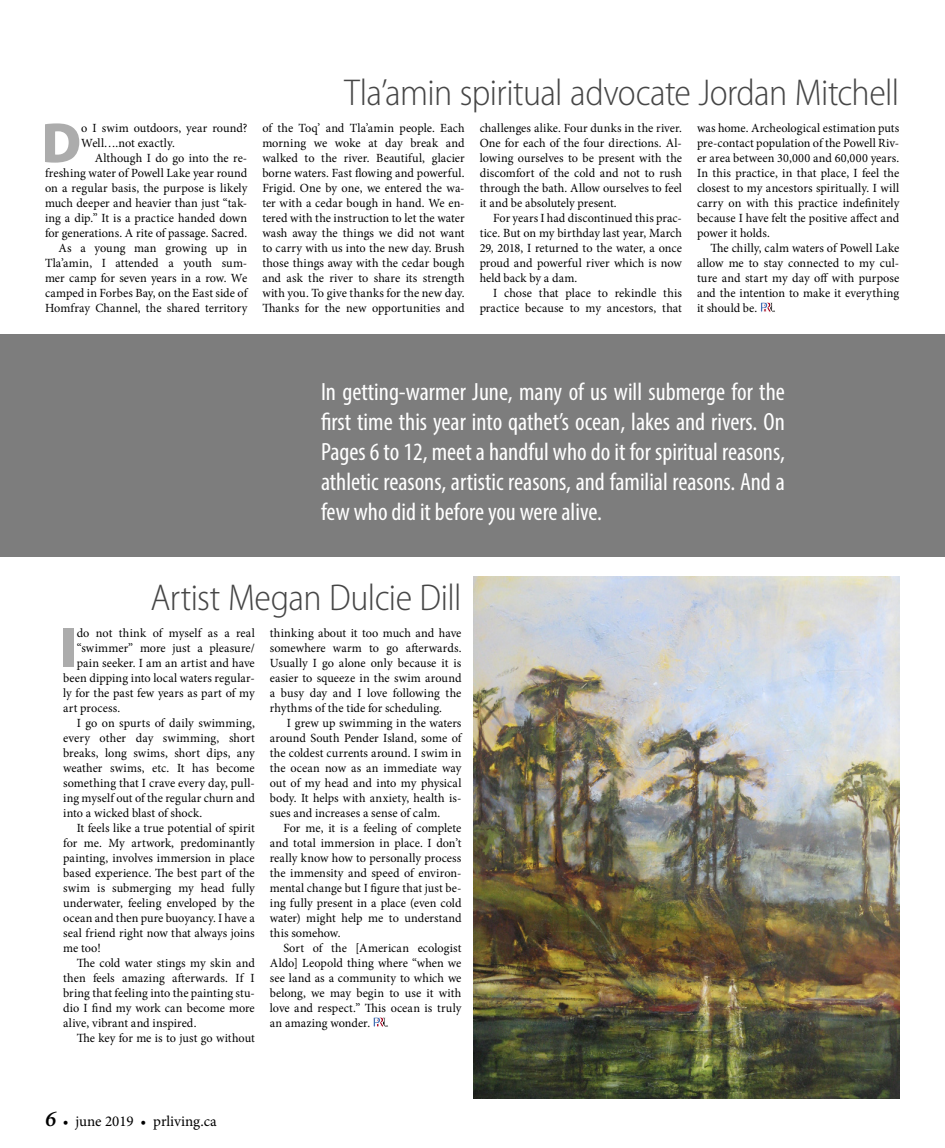
<style>
.page{position:relative;width:945px;height:1148px;background:#fff}
.page>*{position:absolute;margin:0;border:0;box-sizing:border-box;transform-origin:0 0}
.First_paragraph_drop{font:900 57px "Myriad Pro";color:#acacac}
.Headline_30{font:300 semi-condensed 37.5px "Myriad Pro";letter-spacing:-.015em;color:#464646}
.Lead-In_Graph{font:condensed 25px/30px "Myriad Pro";color:#fff;text-align:justify}
.t1{font:15px "Minion Pro";color:#000}
.Body_Copy{font:12.5px/15px "Minion Pro";letter-spacing:.005em;color:#000;text-align:justify}
.First_paragraph_drop-2{font:12.5px/15px "Minion Pro";letter-spacing:.005em;color:#000}
.s1{font-weight:600;font-style:italic;font-size:22.5px}
</style>
<div class="page">
<svg style="left:760px;top:302px;width:15px;height:10px"></svg>
<img style="left:474px;top:577px;width:426px;height:521px">
<svg style="left:373px;top:1017px;width:15px;height:10px"></svg>
<div style="left:0;top:334px;width:945px;height:223px;background:#7d7d7d"></div>
<p class="First_paragraph_drop" style="left:42px;top:111px;width:41px">D</p>
<p class="First_paragraph_drop-2" style="left:81px;top:121px;width:168px">o I swim outdoors, year round?<br>Well….not exactly.</p>
<p class="Body_Copy" style="left:45px;top:151px;width:204px;text-indent:50px">Although I do go into the re&shy;freshing water of Powell Lake year round on a regular basis, the purpose is likely much deeper and heavier than just “tak&shy;ing a dip.” It is a practice handed down for generations. A rite of passage. Sacred.</p>
<p class="Body_Copy" style="left:45px;top:241px;width:204px;text-indent:13px">As a young man growing up in Tla’amin, I attended a youth sum&shy;mer camp for seven years in a row. We camped in Forbes Bay, on the East side of Homfray Channel, the shared territory</p>
<p class="Headline_30" style="left:344px;top:72px;width:557px">Tla’amin spiritual advocate Jordan Mitchell</p>
<p class="Body_Copy" style="left:262px;top:121px;width:204px">of the Toq’ and Tla’amin people. Each morning we woke at day break and walked to the river. Beautiful, glacier borne waters. Fast flowing and powerful.<br>Frigid. One by one, we entered the wa&shy;ter with a cedar bough in hand. We en&shy;tered with the instruction to let the water wash away the things we did not want to carry with us into the new day. Brush those things away with the cedar bough and ask the river to share its strength with you. To give thanks for the new day.<br>Thanks for the new opportunities and</p>
<p class="Body_Copy" style="left:480px;top:121px;width:204px">challenges alike. Four dunks in the river.<br>One for each of the four directions. Al&shy;lowing ourselves to be present with the discomfort of the cold and not to rush through the bath. Allow ourselves to feel it and be absolutely present.</p>
<p class="Body_Copy" style="left:480px;top:211px;width:204px;text-indent:13px">For years I had discontinued this prac&shy;tice. But on my birthday last year, March 29, 2018, I returned to the water, a once proud and powerful river which is now held back by a dam.</p>
<p class="Body_Copy" style="left:480px;top:286px;width:204px;text-align:right">I chose that place to rekindle this practice because to my ancestors, that</p>
<p class="Body_Copy" style="left:697px;top:121px;width:204px">was home. Archeological estimation puts pre-contact population of the Powell Riv&shy;er area between 30,000 and 60,000 years.<br>In this practice, in that place, I feel the closest to my ancestors spiritually. I will carry on with this practice indefinitely because I have felt the positive affect and power it holds.</p>
<p class="Body_Copy" style="left:697px;top:241px;width:204px;text-indent:13px">The chilly, calm waters of Powell Lake allow me to stay connected to my cul&shy;ture and start my day off with purpose and the intention to make it everything it should be.</p>
<p class="Lead-In_Graph" style="left:321px;top:377px;width:465px">In getting-warmer June, many of us will submerge for the first time this year into qathet’s ocean, lakes and rivers. On Pages 6 to 12, meet a handful who do it for spiritual reasons, athletic reasons, artistic reasons, and familial reasons. And a few who did it before you were alive.</p>
<p class="Headline_30" style="left:150px;top:577px;width:312px">Artist Megan Dulcie Dill</p>
<p class="First_paragraph_drop" style="left:60px;top:615px;width:19px">I</p>
<p class="First_paragraph_drop-2" style="left:77px;top:625px;width:180px">do not think of myself as a real</p>
<p class="First_paragraph_drop-2" style="left:77px;top:640px;width:180px">“swimmer” more just a pleasure/</p>
<p class="First_paragraph_drop-2" style="left:77px;top:655px;width:180px">pain seeker. I am an artist and have</p>
<p class="First_paragraph_drop-2" style="left:63px;top:670px;width:193px">been dipping into local waters regular-</p>
<p class="First_paragraph_drop-2" style="left:63px;top:685px;width:193px">ly for the past few years as part of my</p>
<p class="First_paragraph_drop-2" style="left:63px;top:700px;width:58px">art process.</p>
<p class="Body_Copy" style="left:63px;top:715px;width:193px;text-indent:13px">I go on spurts of daily swimming, every other day swimming, short breaks, long swims, short dips, any weather swims, etc. It has become something that I crave every day, pull&shy;ing myself out of the regular churn and into a wicked blast of shock.</p>
<p class="Body_Copy" style="left:63px;top:820px;width:193px;text-indent:13px">It feels like a true potential of spirit for me. My artwork, predominantly painting, involves immersion in place based experience. The best part of the swim is submerging my head fully underwater, feeling enveloped by the ocean and then pure buoyancy. I have a seal friend right now that always joins me too!</p>
<p class="Body_Copy" style="left:63px;top:955px;width:193px;text-indent:13px">The cold water stings my skin and then feels amazing afterwards. If I bring that feeling into the painting stu&shy;dio I find my work can become more alive, vibrant and inspired.</p>
<p class="Body_Copy" style="left:77px;top:1030px;width:180px">The key for me is to just go without</p>
<p class="Body_Copy" style="left:270px;top:625px;width:193px">thinking about it too much and have somewhere warm to go afterwards.<br>Usually I go alone only because it is easier to squeeze in the swim around a busy day and I love following the rhythms of the tide for scheduling.</p>
<p class="Body_Copy" style="left:270px;top:715px;width:193px;text-indent:17px">I grew up swimming in the waters around South Pender Island, some of the coldest currents around. I swim in the ocean now as an immediate way out of my head and into my physical body. It helps with anxiety, health is&shy;sues and increases a sense of calm.</p>
<p class="Body_Copy" style="left:270px;top:820px;width:193px;text-indent:14px">For me, it is a feeling of complete and total immersion in place. I don’t really know how to personally process the immensity and speed of environ&shy;mental change but I figure that just be&shy;ing fully present in a place (even cold water) might help me to understand this somehow.</p>
<p class="Body_Copy" style="left:270px;top:940px;width:193px;text-indent:14px">Sort of the [American ecologist Aldo] Leopold thing where “when we see land as a community to which we belong, we may begin to use it with love and respect.” This ocean is truly an amazing wonder.</p>
<p class="t1" style="left:45px;top:1110px;width:173px"><span class="s1">6</span> • june 2019 • prliving.ca</p>
</div>
